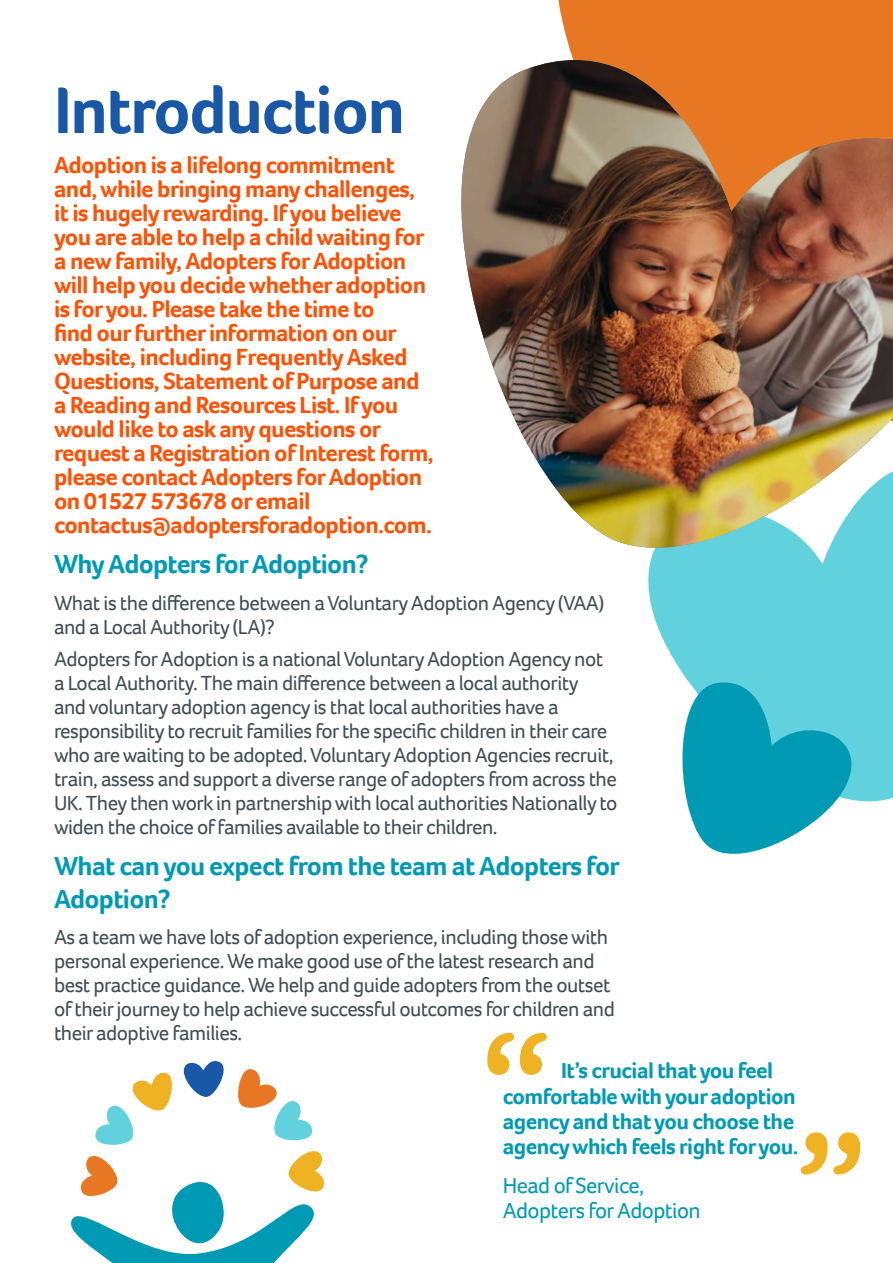
<style>
.page{position:relative;width:893px;height:1263px;background:#fff}
.page>*{position:absolute;margin:0;border:0;box-sizing:border-box;transform-origin:0 0}
.t1{font:700 128.25px "Gotham Rounded";color:#eeb223}
.t2{font:700 67.5px "Foco";letter-spacing:-.025em;color:#1858a7}
.t3{font:700 27px/32.4px "Foco";letter-spacing:-.025em;color:#009ab4}
.t4{font:700 24px/24px "Foco";letter-spacing:-.025em;color:#fd5205}
.t5{font:700 22.5px/25.2px "Foco";letter-spacing:-.025em;color:#009ab4}
.t6{font:22.5px/25.2px "Foco";letter-spacing:-.025em;color:#009ab4}
.t7{font:21px/24px "Foco";letter-spacing:-.025em;color:#3f4e55}
</style>
<div class="page">
<svg style="left:648px;top:580px;width:245px;height:222px;background:#79d7e2"></svg>
<div style="left:558px;top:0;width:335px;height:16px;background:#e87723"></div>
<svg style="left:561px;top:16px;width:332px;height:564px;background:#d39053"></svg>
<img style="left:461px;top:60px;width:432px;height:507px">
<svg style="left:71px;top:1061px;width:254px;height:202px"></svg>
<svg style="left:158px;top:1182px;width:71px;height:40px;fill:#009ab4"></svg>
<svg style="left:668px;top:676px;width:203px;height:178px"></svg>
<h2 class="t2" style="left:54px;top:66px;width:353px">Introduction</h2>
<p class="t4" style="left:54px;top:153px;width:381px">Adoption is a lifelong commitment and, while bringing many challenges, it is hugely rewarding. If you believe you are able to help a child waiting for a new family, Adopters for Adoption will help you decide whether adoption is for you. Please take the time to<br>find our further information on our website, including Frequently Asked Questions, Statement of Purpose and a Reading and Resources List. If you would like to ask any questions or request a Registration of Interest form, please contact Adopters for Adoption on 01527 573678 or email contactus@adoptersforadoption.com.</p>
<p class="t3" style="left:54px;top:547px;width:316px">Why Adopters for Adoption?</p>
<p class="t7" style="left:54px;top:590px;width:552px">What is the difference between a Voluntary Adoption Agency (VAA) and a Local Authority (LA)?</p>
<p class="t7" style="left:54px;top:647px;width:565px">Adopters for Adoption is a national Voluntary Adoption Agency not a Local Authority. The main difference between a local authority<br>and voluntary adoption agency is that local authorities have a responsibility to recruit families for the specific children in their care who are waiting to be adopted. Voluntary Adoption Agencies recruit, train, assess and support a diverse range of adopters from across the UK. They then work in partnership with local authorities Nationally to widen the choice of families available to their children.</p>
<p class="t3" style="left:54px;top:849px;width:567px">What can you expect from the team at Adopters for<br>Adoption?</p>
<p class="t7" style="left:54px;top:925px;width:562px">As a team we have lots of adoption experience, including those with personal experience. We make good use of the latest research and best practice guidance. We help and guide adopters from the outset of their journey to help achieve successful outcomes for children and their adoptive families.</p>
<h1 class="t1" style="left:480px;top:984px;width:71px">“</h1>
<p class="t5" style="left:503px;top:1058px;width:297px;text-indent:58px">It’s crucial that you feel comfortable with your adoption agency and that you choose the agency which feels right for you.</p>
<p class="t6" style="left:503px;top:1172px;width:199px">Head of Service,<br>Adopters for Adoption</p>
<h1 class="t1" style="left:867px;top:1223px;width:71px;rotate:-180deg">“</h1>
</div>
